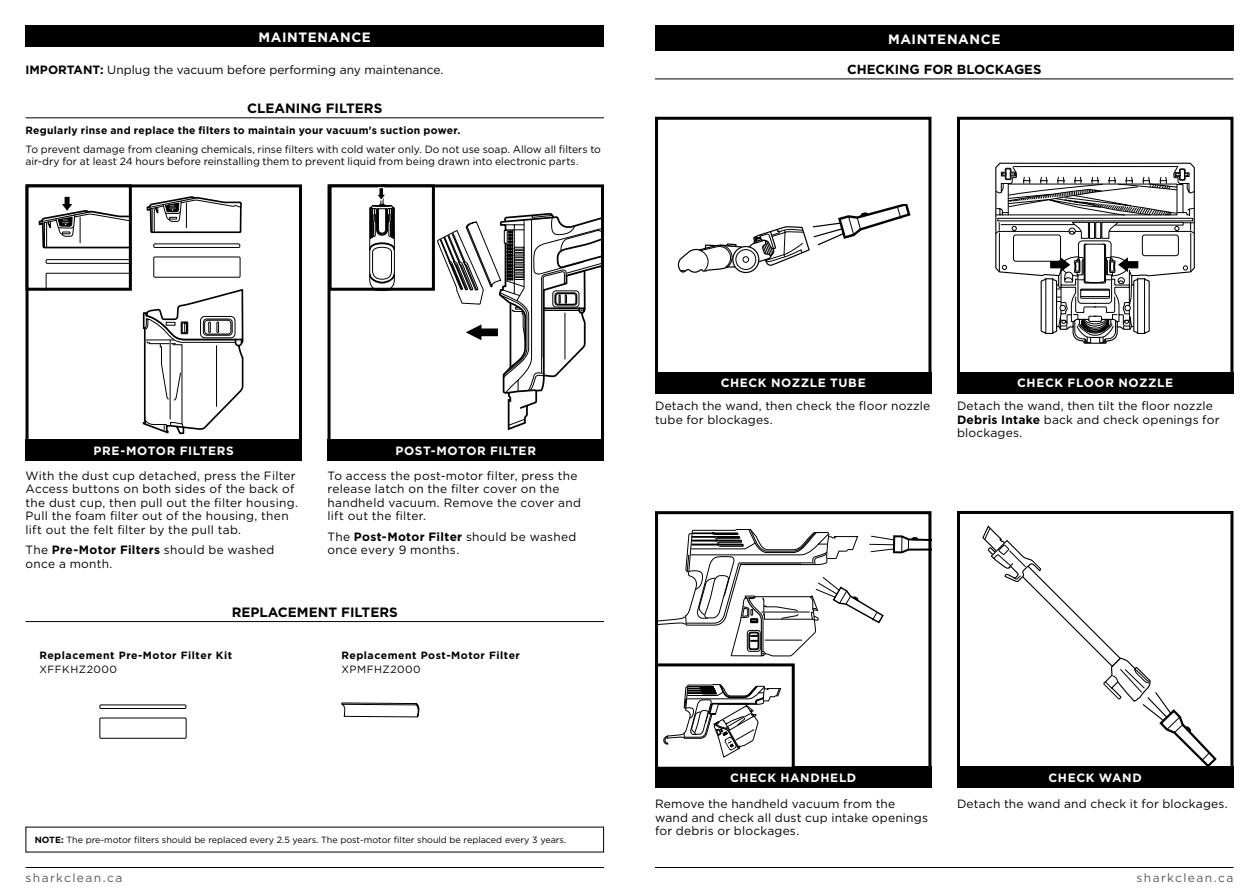
<style>
.page{position:relative;width:1259px;height:893px;background:#fff}
.page>*{position:absolute;margin:0;border:0;box-sizing:border-box;transform-origin:0 0}
.t1{font:700 13.5px "Gotham";color:#000}
.t2{font:700 13.5px "Gotham";letter-spacing:.04em;color:#fff}
.t3{font:700 13.2px "Gotham";color:#000}
.t4{font:12px/13.5px "Gotham";letter-spacing:.02em;color:#000}
.t5{font:700 12px "Gotham";letter-spacing:.05em;color:#fff}
.t6{font:12px "Gotham";color:#000}
.t7{font:12px "Gotham";letter-spacing:.115em;color:#58595b}
.t8{font:10.5px/12px "Gotham";color:#000}
.t9{font:700 10.5px "Gotham";letter-spacing:.03em;color:#000}
.t10{font:700 10.5px "Gotham";letter-spacing:.05em;color:#000}
.t11{font:10.5px "Gotham";letter-spacing:.05em;color:#000}
.t12{font:9px "Gotham";color:#000}
.s1{font-weight:700}
</style>
<div class="page">
<hr style="left:655px;top:867px;width:578px;height:1px;background:#000">
<hr style="left:26px;top:867px;width:578px;height:1px;background:#000">
<hr style="left:655px;top:79px;width:578px;height:1px;background:#000">
<div style="left:655px;top:26px;width:578px;height:25px;background:#000"></div>
<svg style="left:982px;top:525px;width:235px;height:241px"></svg>
<div style="left:957px;top:511px;width:276px;height:276px;border:3px solid #000"></div>
<div style="left:655px;top:511px;width:276px;height:276px;border:3px solid #000"></div>
<svg style="left:655px;top:529px;width:276px;height:127px"></svg>
<div style="left:655px;top:766px;width:276px;height:21px;background:#000"></div>
<div style="left:957px;top:766px;width:276px;height:21px;background:#000"></div>
<div style="left:957px;top:117px;width:276px;height:276px;border:3px solid #000"></div>
<div style="left:655px;top:117px;width:276px;height:276px;border:3px solid #000"></div>
<div style="left:957px;top:372px;width:276px;height:21px;background:#000"></div>
<div style="left:655px;top:372px;width:276px;height:21px;background:#000"></div>
<svg style="left:663px;top:684px;width:118px;height:73px"></svg>
<div style="left:655px;top:663px;width:139px;height:107px;border:3px solid #000"></div>
<svg style="left:678px;top:204px;width:232px;height:69px"></svg>
<div style="left:26px;top:26px;width:578px;height:21px;background:#000"></div>
<hr style="left:26px;top:117px;width:578px;height:1px;background:#000">
<svg style="left:143px;top:196px;width:100px;height:238px"></svg>
<div style="left:26px;top:184px;width:276px;height:277px;border:3px solid #000"></div>
<div style="left:26px;top:440px;width:276px;height:21px;background:#000"></div>
<div style="left:327px;top:440px;width:277px;height:21px;background:#000"></div>
<hr style="left:26px;top:621px;width:578px;height:1px;background:#000">
<div style="left:26px;top:184px;width:106px;height:107px;border:3px solid #000"></div>
<div style="left:328px;top:184px;width:107px;height:107px;border:3px solid #000"></div>
<svg style="left:369px;top:184px;width:26px;height:107px"></svg>
<svg style="left:99px;top:704px;width:88px;height:35px"></svg>
<svg style="left:341px;top:702px;width:79px;height:16px"></svg>
<svg style="left:37px;top:197px;width:95px;height:94px"></svg>
<svg style="left:437px;top:212px;width:167px;height:218px"></svg>
<svg style="left:995px;top:163px;width:199px;height:181px"></svg>
<p class="t2" style="left:259px;top:28px;width:114px">MAINTENANCE</p>
<p class="t6" style="left:26px;top:62px;width:419px"><span class="s1">IMPORTANT:</span> Unplug the vacuum before performing any maintenance.</p>
<p class="t1" style="left:247px;top:99px;width:137px">CLEANING FILTERS</p>
<p class="t9" style="left:26px;top:123px;width:436px">Regularly rinse and replace the filters to maintain your vacuum's suction power.</p>
<p class="t8" style="left:26px;top:143px;width:577px">To prevent damage from cleaning chemicals, rinse filters with cold water only. Do not use soap. Allow all filters to air-dry for at least 24 hours before reinstalling them to prevent liquid from being drawn into electronic parts.</p>
<p class="t2" style="left:888px;top:30px;width:114px">MAINTENANCE</p>
<p class="t3" style="left:847px;top:61px;width:196px">CHECKING FOR BLOCKAGES</p>
<p class="t5" style="left:94px;top:443px;width:142px">PRE-MOTOR FILTERS</p>
<p class="t5" style="left:395px;top:443px;width:142px">POST-MOTOR FILTER</p>
<p class="t4" style="left:26px;top:469px;width:274px">With the dust cup detached, press the Filter Access buttons on both sides of the back of the dust cup, then pull out the filter housing.<br>Pull the foam filter out of the housing, then lift out the felt filter by the pull tab.</p>
<p class="t4" style="left:26px;top:543px;width:250px">The <span class="s1">Pre-Motor Filters</span> should be washed once a month.</p>
<p class="t4" style="left:327px;top:469px;width:255px">To access the post-motor filter, press the release latch on the filter cover on the handheld vacuum. Remove the cover and lift out the filter.</p>
<p class="t4" style="left:327px;top:529px;width:250px">The <span class="s1">Post-Motor Filter</span> should be washed once every 9 months.</p>
<p class="t1" style="left:232px;top:603px;width:168px">REPLACEMENT FILTERS</p>
<p class="t10" style="left:39px;top:649px;width:194px">Replacement Pre-Motor Filter Kit</p>
<p class="t11" style="left:39px;top:662px;width:79px">XFFKHZ2000</p>
<p class="t10" style="left:341px;top:649px;width:180px">Replacement Post-Motor Filter</p>
<p class="t11" style="left:341px;top:662px;width:81px">XPMFHZ2000</p>
<p class="t12" style="left:35px;top:834px;width:533px"><span class="s1">NOTE:</span> The pre-motor filters should be replaced every 2.5 years. The post-motor filter should be replaced every 3 years.</p>
<p class="t5" style="left:721px;top:375px;width:146px">CHECK NOZZLE TUBE</p>
<p class="t5" style="left:1017px;top:375px;width:157px">CHECK FLOOR NOZZLE</p>
<p class="t4" style="left:655px;top:399px;width:277px">Detach the wand, then check the floor nozzle tube for blockages.</p>
<p class="t4" style="left:957px;top:399px;width:264px">Detach the wand, then tilt the floor nozzle<br><span class="s1">Debris Intake</span> back and check openings for blockages.</p>
<p class="t5" style="left:730px;top:769px;width:128px">CHECK HANDHELD</p>
<p class="t5" style="left:1048px;top:769px;width:95px">CHECK WAND</p>
<p class="t4" style="left:655px;top:797px;width:274px">Remove the handheld vacuum from the wand and check all dust cup intake openings for debris or blockages.</p>
<p class="t4" style="left:957px;top:797px;width:272px">Detach the wand and check it for blockages.</p>
<p class="t7" style="left:26px;top:870px;width:98px">sharkclean.ca</p>
<p class="t7" style="left:1136px;top:870px;width:98px">sharkclean.ca</p>
</div>
